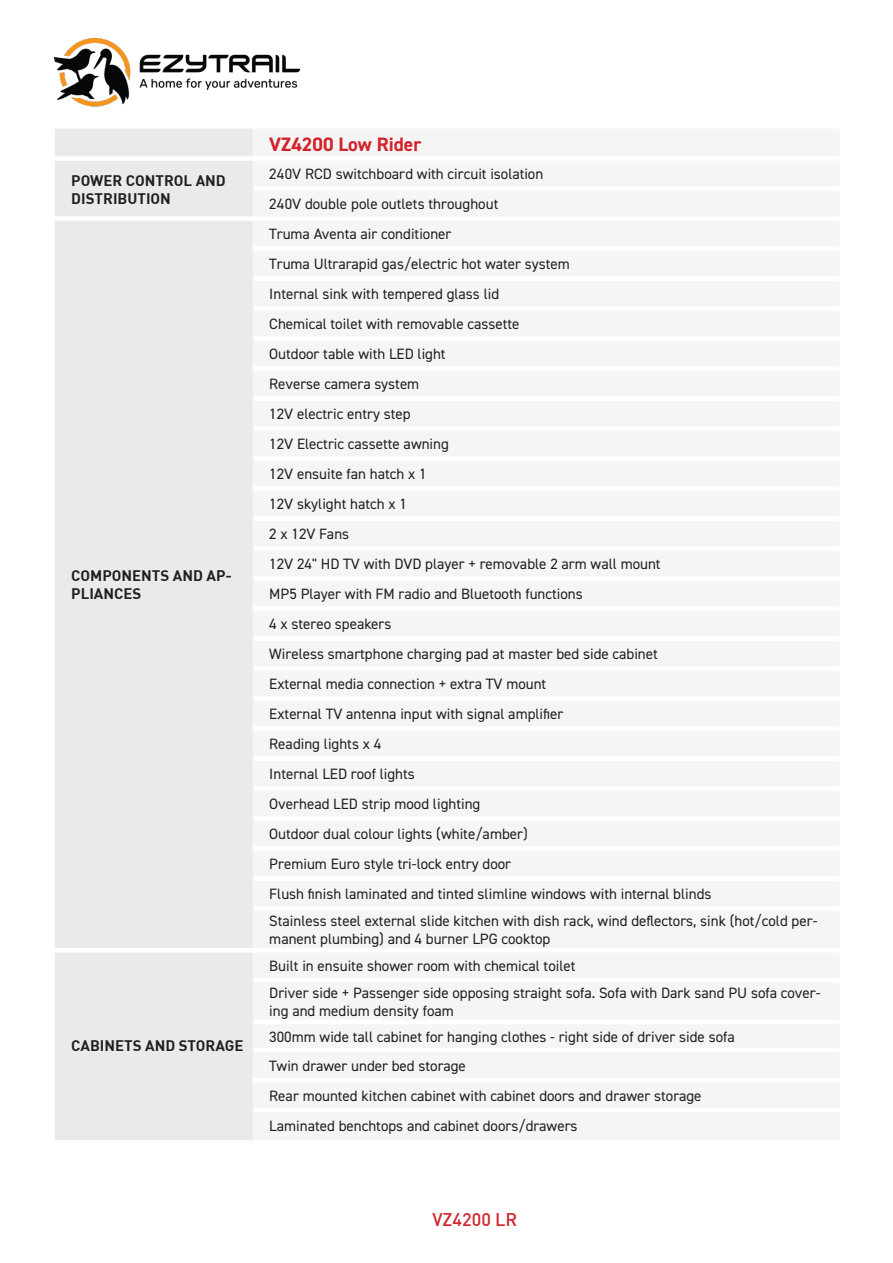
<style>
.page{position:relative;width:893px;height:1263px;background:#fff}
.page>*{position:absolute;margin:0;border:0;box-sizing:border-box;transform-origin:0 0}
.t1{font:700 19.5px "DIN2014";color:#d1232a}
.t2{font:500 18px "DIN";color:#d1232a}
.t3{font:15px/18px "DIN2014";color:#231f20}
.t4{font:700 15px/18px "DIN";color:#231f20}
</style>
<div class="page">
<img style="left:55px;top:38px;width:246px;height:69px">
<div style="left:55px;top:129px;width:198px;height:1011px;background:#e9eaeb"></div>
<div style="left:55px;top:156px;width:198px;height:5px;background:#fff"></div>
<div style="left:55px;top:216px;width:198px;height:5px;background:#fff"></div>
<hr style="left:55px;top:948px;width:198px;height:4px;background:#fff">
<p class="t4" style="left:71px;top:172px;width:156px">POWER CONTROL AND<br>DISTRIBUTION</p>
<p class="t4" style="left:71px;top:568px;width:162px">COMPONENTS AND AP-<br>PLIANCES</p>
<p class="t4" style="left:71px;top:1037px;width:174px">CABINETS AND STORAGE</p>
<p class="t1" style="left:269px;top:131px;width:154px">VZ4200 Low Rider</p>
<p class="t3" style="left:269px;top:165px;width:275px">240V RCD switchboard with circuit isolation</p>
<p class="t3" style="left:269px;top:195px;width:231px">240V double pole outlets throughout</p>
<p class="t3" style="left:269px;top:225px;width:184px">Truma Aventa air conditioner</p>
<p class="t3" style="left:269px;top:255px;width:302px">Truma Ultrarapid gas/electric hot water system</p>
<p class="t3" style="left:269px;top:285px;width:231px">Internal sink with tempered glass lid</p>
<p class="t3" style="left:269px;top:315px;width:252px">Chemical toilet with removable cassette</p>
<p class="t3" style="left:269px;top:345px;width:178px">Outdoor table with LED light</p>
<p class="t3" style="left:269px;top:375px;width:152px">Reverse camera system</p>
<p class="t3" style="left:269px;top:405px;width:143px">12V electric entry step</p>
<p class="t3" style="left:269px;top:435px;width:181px">12V Electric cassette awning</p>
<p class="t3" style="left:269px;top:465px;width:159px">12V ensuite fan hatch x 1</p>
<p class="t3" style="left:269px;top:495px;width:139px">12V skylight hatch x 1</p>
<p class="t3" style="left:269px;top:525px;width:81px">2 x 12V Fans</p>
<p class="t3" style="left:269px;top:555px;width:393px">12V 24'' HD TV with DVD player + removable 2 arm wall mount</p>
<p class="t3" style="left:269px;top:585px;width:315px">MP5 Player with FM radio and Bluetooth functions</p>
<p class="t3" style="left:269px;top:615px;width:124px">4 x stereo speakers</p>
<p class="t3" style="left:269px;top:645px;width:390px">Wireless smartphone charging pad at master bed side cabinet</p>
<p class="t3" style="left:269px;top:675px;width:278px">External media connection + extra TV mount</p>
<p class="t3" style="left:269px;top:705px;width:296px">External TV antenna input with signal amplifier</p>
<p class="t3" style="left:269px;top:735px;width:113px">Reading lights x 4</p>
<p class="t3" style="left:269px;top:765px;width:147px">Internal LED roof lights</p>
<p class="t3" style="left:269px;top:795px;width:213px">Overhead LED strip mood lighting</p>
<p class="t3" style="left:269px;top:825px;width:260px">Outdoor dual colour lights (white/amber)</p>
<p class="t3" style="left:269px;top:855px;width:243px">Premium Euro style tri-lock entry door</p>
<p class="t3" style="left:269px;top:885px;width:444px">Flush finish laminated and tinted slimline windows with internal blinds</p>
<p class="t3" style="left:269px;top:912px;width:550px">Stainless steel external slide kitchen with dish rack, wind deflectors, sink (hot/cold per&shy;manent plumbing) and 4 burner LPG cooktop</p>
<p class="t3" style="left:269px;top:957px;width:308px">Built in ensuite shower room with chemical toilet</p>
<p class="t3" style="left:269px;top:983px;width:553px">Driver side + Passenger side opposing straight sofa. Sofa with Dark sand PU sofa cover&shy;ing and medium density foam</p>
<p class="t3" style="left:269px;top:1027px;width:467px">300mm wide tall cabinet for hanging clothes - right side of driver side sofa</p>
<p class="t3" style="left:269px;top:1056px;width:198px">Twin drawer under bed storage</p>
<p class="t3" style="left:269px;top:1086px;width:434px">Rear mounted kitchen cabinet with cabinet doors and drawer storage</p>
<p class="t3" style="left:269px;top:1116px;width:310px">Laminated benchtops and cabinet doors/drawers</p>
<p class="t2" style="left:432px;top:1208px;width:86px">VZ4200 LR</p>
</div>
